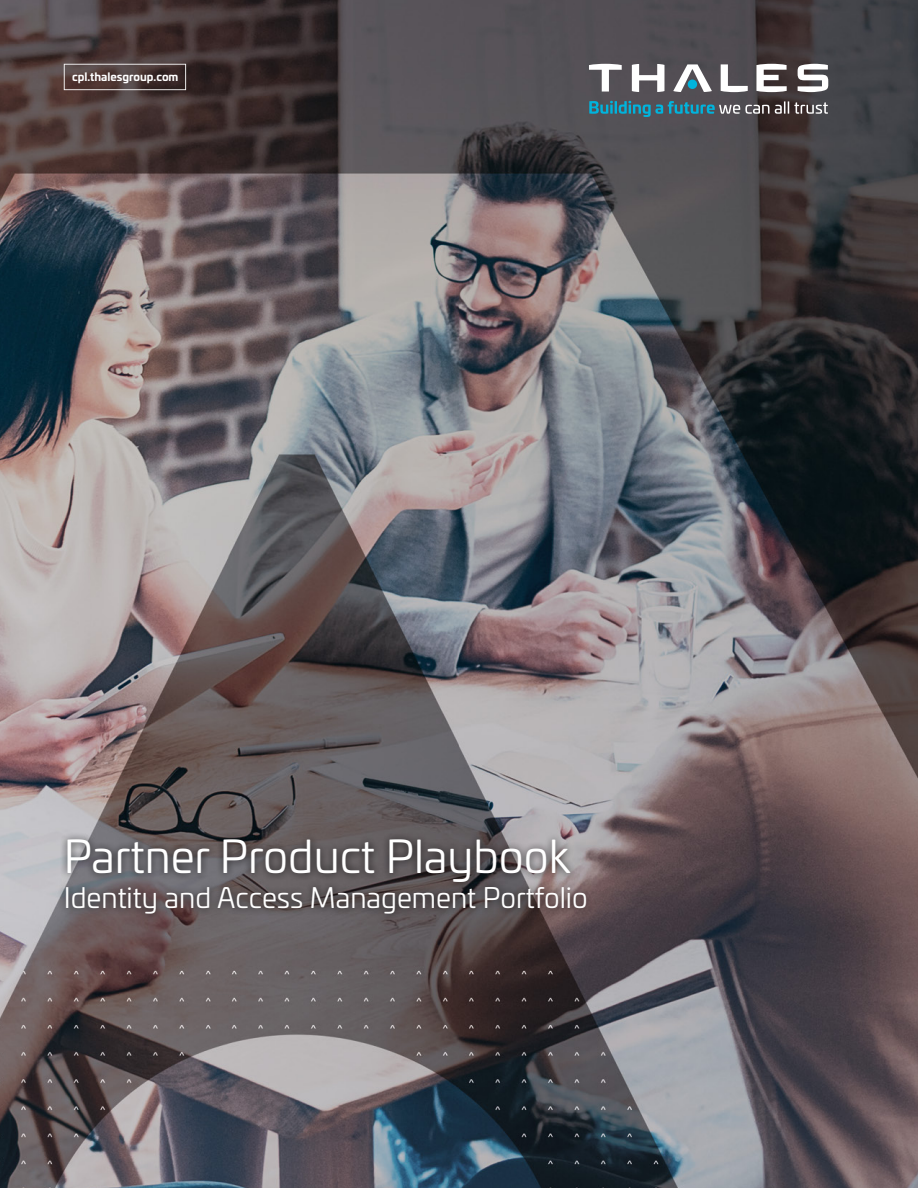
<style>
.page{position:relative;width:918px;height:1188px;background:#fff}
.page>*{position:absolute;margin:0;border:0;box-sizing:border-box;transform-origin:0 0}
.t1{font:44.7px "Univia Pro";color:#fff}
.t2{font:27.9px "Univia Pro";color:#fff}
.t3{font:700 11.1px "Univia Pro";color:#fff}
</style>
<div class="page">
<img style="left:0;top:0;width:918px;height:1188px">
<div style="left:58px;top:831px;width:536px;height:91px;background:#000;opacity:.75"></div>
<svg style="left:64px;top:64px;width:122px;height:26px;background:#554342"></svg>
<svg style="left:798px;top:64px;width:30px;height:28px"></svg>
<svg style="left:756px;top:64px;width:31px;height:28px"></svg>
<svg style="left:721px;top:64px;width:27px;height:28px"></svg>
<svg style="left:673px;top:64px;width:39px;height:28px"></svg>
<div style="left:688px;top:80px;width:9px;height:9px;background:#00b4dd;border-radius:50%"></div>
<svg style="left:632px;top:64px;width:32px;height:28px"></svg>
<svg style="left:589px;top:64px;width:33px;height:28px"></svg>
<svg style="left:589px;top:101px;width:180px;height:16px;background:#476f7d"></svg>
<svg style="left:775px;top:101px;width:53px;height:13px"></svg>
<p class="t3" style="left:72px;top:68px;width:108px">cpl.thalesgroup.com</p>
<h1 class="t1" style="left:64px;top:824px;width:508px">Partner Product Playbook</h1>
<p class="t2" style="left:64px;top:878px;width:525px">Identity and Access Management Portfolio</p>
</div>
